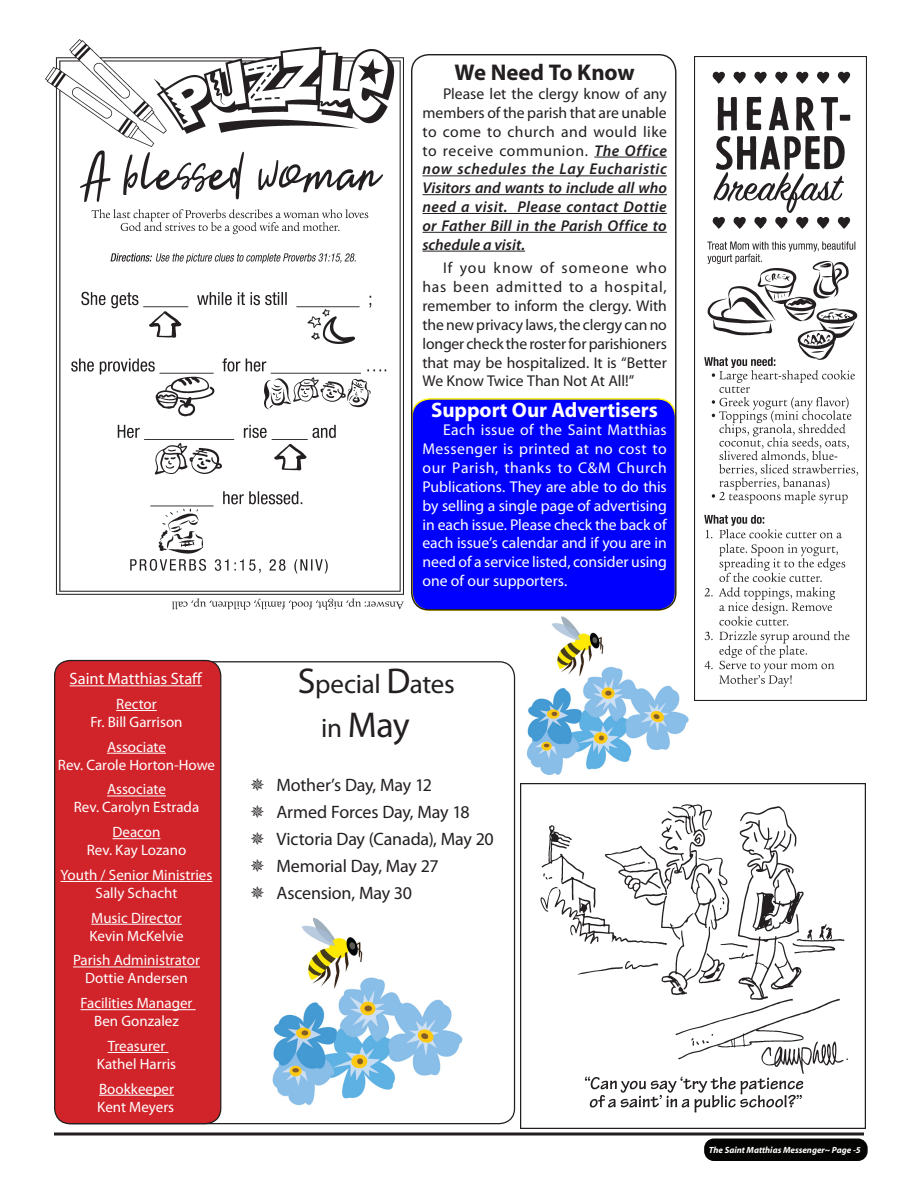
<style>
.page{position:relative;width:918px;height:1188px;background:#fff}
.page>*{position:absolute;margin:0;border:0;box-sizing:border-box;transform-origin:0 0}
.Matthias_Paragraph{font:36px "Myriad Pro";color:#231f20}
.Matthias_Paragraph-2{font:27px "Myriad Pro";letter-spacing:-.015em;color:#231f20}
.Matthias_Headline{font:700 22.8px "Myriad Pro";letter-spacing:-.005em;color:#231f20}
.Matthias_Headline-2{font:700 21px "Myriad Pro";letter-spacing:-.005em;color:#fff}
.Matthias_Paragraph-3{font:18px "Myriad Pro";letter-spacing:-.01em;color:#231f20}
.t1{font:16.5px "Myriad Pro";color:#fff}
.Matthias_Paragraph-4{font:15.6px/18.8px "Myriad Pro";color:#fff;text-align:justify}
.Matthias_Paragraph-5{font:italic 600 15.6px/18.8px "Myriad Pro";letter-spacing:.015em;color:#231f20;text-align:justify}
.Matthias_Paragraph-6{font:15.6px/18.8px "Myriad Pro";letter-spacing:-.005em;color:#231f20;text-align:justify}
.t2{font:15px/18px "Myriad Pro";color:#fff;text-align:center}
.t3{font:italic 700 9px "Myriad";color:#fff}
.s1{font-weight:400;font-style:normal}
.s2{font-size:36px}
.s3{font-size:27px}
</style>
<div class="page">
<div style="left:412px;top:399px;width:264px;height:211px;background:#00f;border-radius:18px"></div>
<div style="left:411px;top:398px;width:265px;height:213px;border:2px solid #fff101;border-radius:18px"></div>
<svg style="left:54px;top:1132px;width:810px;height:4px;background:#595657"></svg>
<hr style="left:594px;top:157px;width:73px;height:1px;background:#231f20">
<hr style="left:422px;top:175px;width:245px;height:1px;background:#231f20">
<hr style="left:422px;top:194px;width:245px;height:1px;background:#231f20">
<hr style="left:422px;top:213px;width:245px;height:1px;background:#231f20">
<hr style="left:422px;top:232px;width:245px;height:1px;background:#231f20">
<hr style="left:422px;top:251px;width:103px;height:1px;background:#231f20">
<div style="left:411px;top:54px;width:265px;height:557px;border:1px solid #231f20;border-radius:17px"></div>
<img style="left:694px;top:56px;width:172px;height:645px">
<img style="left:45px;top:39px;width:359px;height:571px">
<div style="left:705px;top:1139px;width:162px;height:21px;background:#040503;border-radius:9px"></div>
<div style="left:704px;top:1138px;width:164px;height:23px;border:2px solid #040503;border-radius:9px"></div>
<img style="left:521px;top:784px;width:344px;height:345px">
<div style="left:55px;top:661px;width:166px;height:463px;background:#d1232a;border-radius:15px"></div>
<div style="left:54px;top:660px;width:167px;height:464px;border:1px solid #231f20;border-radius:15px"></div>
<hr style="left:70px;top:685px;width:132px;height:1px;background:#fff">
<hr style="left:116px;top:710px;width:41px;height:1px;background:#fff">
<hr style="left:107px;top:753px;width:59px;height:1px;background:#fff">
<hr style="left:107px;top:796px;width:59px;height:1px;background:#fff">
<hr style="left:113px;top:838px;width:47px;height:1px;background:#fff">
<hr style="left:61px;top:881px;width:151px;height:1px;background:#fff">
<hr style="left:91px;top:924px;width:91px;height:1px;background:#fff">
<hr style="left:73px;top:967px;width:127px;height:1px;background:#fff">
<hr style="left:81px;top:1009px;width:115px;height:1px;background:#fff">
<hr style="left:108px;top:1052px;width:61px;height:1px;background:#fff">
<hr style="left:99px;top:1095px;width:75px;height:1px;background:#fff">
<img style="left:272px;top:917px;width:191px;height:189px">
<img style="left:527px;top:616px;width:162px;height:159px">
<p class="t1" style="left:70px;top:669px;width:134px">Saint Matthias Staff</p>
<p class="t2" style="left:90px;top:695px;width:94px">Rector<br>Fr. Bill Garrison</p>
<p class="t2" style="left:58px;top:737px;width:159px">Associate<br>Rev. Carole Horton-Howe</p>
<p class="t2" style="left:74px;top:780px;width:127px">Associate<br>Rev. Carolyn Estrada</p>
<p class="t2" style="left:87px;top:823px;width:101px">Deacon<br>Rev. Kay Lozano</p>
<p class="t2" style="left:61px;top:866px;width:153px">Youth / Senior Ministries<br>Sally Schacht</p>
<p class="t2" style="left:89px;top:908px;width:96px;text-align:left">Music Director<br>Kevin McKelvie</p>
<p class="t2" style="left:73px;top:951px;width:128px">Parish Administrator<br>Dottie Andersen</p>
<p class="t2" style="left:81px;top:994px;width:113px">Facilities Manager<br>Ben Gonzalez</p>
<p class="t2" style="left:97px;top:1037px;width:81px">Treasurer<br>Kathel Harris</p>
<p class="t2" style="left:97px;top:1079px;width:78px;text-align:left">Bookkeeper<br>Kent Meyers</p>
<p class="Matthias_Headline" style="left:455px;top:58px;width:182px">We Need To Know</p>
<p class="Matthias_Paragraph-5" style="left:422px;top:84px;width:246px;text-indent:21px"><span class="s1">Please let the clergy know of any members of the parish that are unable to come to church and would like to receive communion.</span> The Office now schedules the Lay Eucharistic Visitors and wants to include all who need a visit. Please contact Dottie or Father Bill in the Parish Office to schedule a visit.</p>
<p class="Matthias_Paragraph-6" style="left:422px;top:259px;width:246px;text-indent:21px">If you know of someone who has been admitted to a hospital, remember to inform the clergy. With the new privacy laws, the clergy can no longer check the roster for parishioners that may be hospitalized. It is “Better We Know Twice Than Not At All!”</p>
<p class="Matthias_Headline-2" style="left:431px;top:396px;width:228px">Support Our Advertisers</p>
<p class="Matthias_Paragraph-4" style="left:422px;top:421px;width:246px;text-indent:21px">Each issue of the Saint Matthias Messenger is printed at no cost to our Parish, thanks to C&amp;M Church Publications. They are able to do this by selling a single page of advertising in each issue. Please check the back of each issue’s calendar and if you are in need of a service listed, consider using one of our supporters.</p>
<p class="Matthias_Paragraph-2" style="left:298px;top:668px;width:158px"><span class="s2">S</span>pecial <span class="s2">D</span>ates</p>
<p class="Matthias_Paragraph" style="left:321px;top:702px;width:90px"><span class="s3">in</span> May</p>
<p class="Matthias_Paragraph-3" style="left:276px;top:773px;width:157px">Mother’s Day, May 12</p>
<p class="Matthias_Paragraph-3" style="left:276px;top:800px;width:195px">Armed Forces Day, May 18</p>
<p class="Matthias_Paragraph-3" style="left:276px;top:827px;width:219px">Victoria Day (Canada), May 20</p>
<p class="Matthias_Paragraph-3" style="left:276px;top:854px;width:164px">Memorial Day, May 27</p>
<p class="Matthias_Paragraph-3" style="left:276px;top:881px;width:137px">Ascension, May 30</p>
<p class="t3" style="left:709px;top:1145px;width:154px">The Saint Matthias Messenger~ Page -5</p>
</div>
